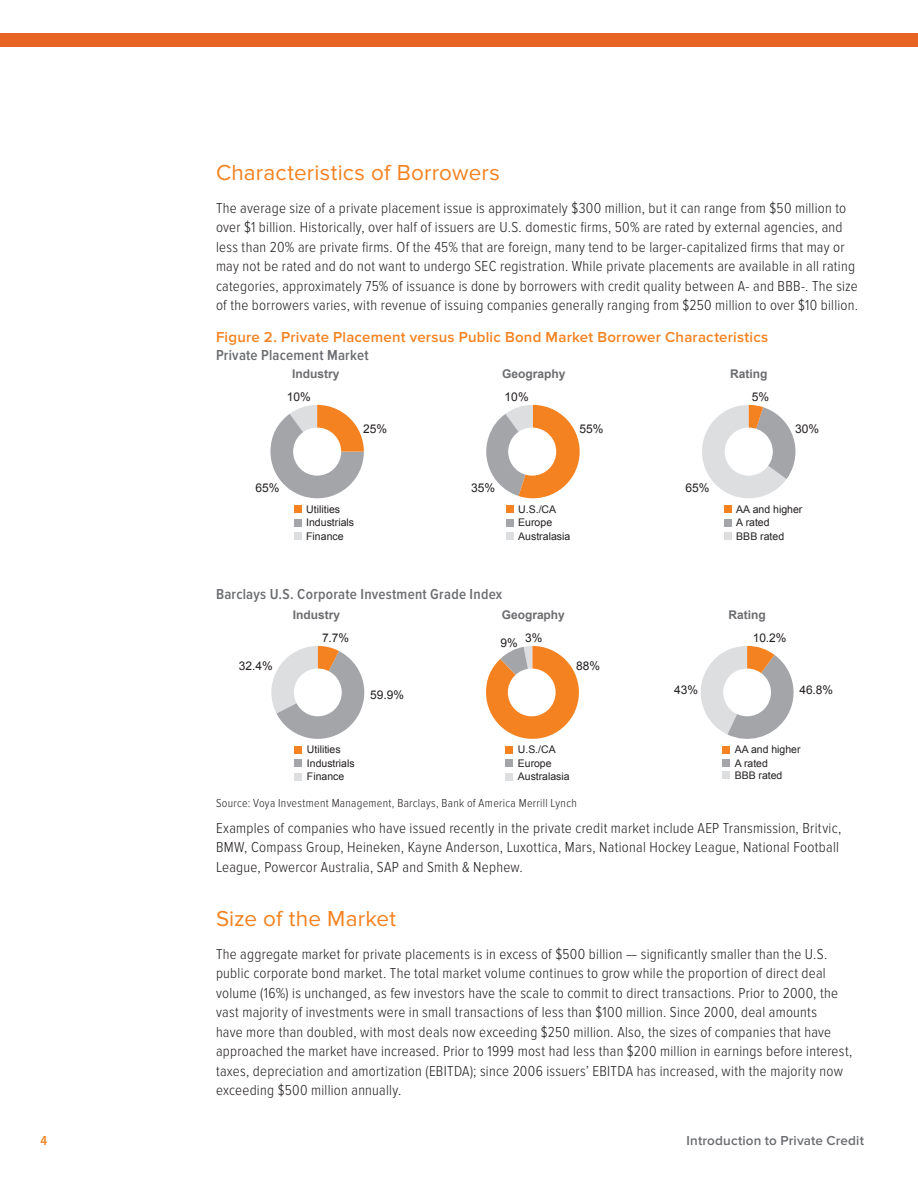
<style>
.page{position:relative;width:918px;height:1188px;background:#fff}
.page>*{position:absolute;margin:0;border:0;box-sizing:border-box;transform-origin:0 0}
.t1{font:22.5px "Proxima Nova";letter-spacing:.005em;color:#f58220}
.t2{font:300 15px/19.5px "Proxima Nova Cond";letter-spacing:.015em;color:#231f20}
.t3{font:600 15px "Proxima Nova";letter-spacing:.015em;color:#f58220}
.t4{font:600 15px "Proxima Nova Cond";letter-spacing:.015em;color:#6c6d70}
.t5{font:600 13.5px "Proxima Nova";letter-spacing:.01em;color:#6c6d70}
.t6{font:600 13.5px "Proxima Nova Cond";color:#f58220}
.t7{font:300 12px "Proxima Nova Cond";letter-spacing:.025em;color:#231f20}
.t8{font:12px "Arial";color:#231f20}
.t9{font:700 12px "Arial";color:#6c6d70}
.t10{font:10.5px/13.5px "Arial";color:#231f20}
</style>
<div class="page">
<div style="left:0;top:34px;width:918px;height:13px;background:#e86424"></div>
<svg style="left:270px;top:405px;width:94px;height:93px"></svg>
<svg style="left:486px;top:405px;width:94px;height:93px"></svg>
<svg style="left:702px;top:405px;width:94px;height:94px"></svg>
<div style="left:293px;top:428px;width:48px;height:48px;background:#fff;border-radius:50%"></div>
<div style="left:508px;top:428px;width:48px;height:48px;background:#fff;border-radius:50%"></div>
<div style="left:725px;top:428px;width:48px;height:48px;background:#fff;border-radius:50%"></div>
<div style="left:294px;top:505px;width:7px;height:8px;background:#f58220"></div>
<div style="left:294px;top:519px;width:7px;height:7px;background:#a4a5a9"></div>
<div style="left:294px;top:532px;width:7px;height:8px;background:#dddee0"></div>
<div style="left:506px;top:505px;width:7px;height:8px;background:#f58220"></div>
<div style="left:506px;top:519px;width:7px;height:7px;background:#a4a5a9"></div>
<div style="left:506px;top:532px;width:7px;height:8px;background:#dddee0"></div>
<div style="left:724px;top:505px;width:7px;height:8px;background:#f58220"></div>
<div style="left:724px;top:519px;width:7px;height:7px;background:#a4a5a9"></div>
<div style="left:724px;top:532px;width:7px;height:8px;background:#dddee0"></div>
<svg style="left:271px;top:646px;width:94px;height:93px"></svg>
<svg style="left:486px;top:646px;width:93px;height:93px"></svg>
<svg style="left:700px;top:646px;width:94px;height:93px"></svg>
<div style="left:294px;top:669px;width:48px;height:47px;background:#fff;border-radius:50%"></div>
<div style="left:508px;top:669px;width:48px;height:47px;background:#fff;border-radius:50%"></div>
<div style="left:723px;top:669px;width:48px;height:47px;background:#fff;border-radius:50%"></div>
<div style="left:506px;top:746px;width:7px;height:7px;background:#f58220"></div>
<div style="left:506px;top:759px;width:7px;height:8px;background:#a4a5a9"></div>
<div style="left:506px;top:773px;width:7px;height:7px;background:#dddee0"></div>
<div style="left:722px;top:746px;width:8px;height:7px;background:#f58220"></div>
<div style="left:722px;top:759px;width:8px;height:8px;background:#a4a5a9"></div>
<div style="left:722px;top:771px;width:8px;height:8px;background:#dddee0"></div>
<div style="left:295px;top:746px;width:7px;height:7px;background:#f58220"></div>
<div style="left:295px;top:759px;width:7px;height:8px;background:#a4a5a9"></div>
<div style="left:295px;top:773px;width:7px;height:7px;background:#dddee0"></div>
<h1 class="t1" style="left:216px;top:159px;width:285px">Characteristics of Borrowers</h1>
<p class="t2" style="left:216px;top:198px;width:644px">The average size of a private placement issue is approximately $300 million, but it can range from $50 million to over $1 billion. Historically, over half of issuers are U.S. domestic firms, 50% are rated by external agencies, and less than 20% are private firms. Of the 45% that are foreign, many tend to be larger-capitalized firms that may or may not be rated and do not want to undergo SEC registration. While private placements are available in all rating categories, approximately 75% of issuance is done by borrowers with credit quality between A- and BBB-. The size of the borrowers varies, with revenue of issuing companies generally ranging from $250 million to over $10 billion.</p>
<p class="t3" style="left:216px;top:328px;width:554px">Figure 2. Private Placement versus Public Bond Market Borrower Characteristics</p>
<p class="t4" style="left:216px;top:346px;width:154px">Private Placement Market</p>
<p class="t9" style="left:292px;top:366px;width:49px">Industry</p>
<p class="t8" style="left:287px;top:389px;width:26px">10%</p>
<p class="t9" style="left:502px;top:366px;width:65px">Geography</p>
<p class="t9" style="left:730px;top:366px;width:39px">Rating</p>
<p class="t8" style="left:505px;top:389px;width:26px">10%</p>
<p class="t8" style="left:752px;top:389px;width:19px">5%</p>
<p class="t8" style="left:363px;top:421px;width:26px">25%</p>
<p class="t8" style="left:579px;top:421px;width:26px">55%</p>
<p class="t8" style="left:795px;top:421px;width:26px">30%</p>
<p class="t8" style="left:256px;top:480px;width:26px">65%</p>
<p class="t8" style="left:471px;top:480px;width:26px">35%</p>
<p class="t8" style="left:685px;top:480px;width:26px">65%</p>
<p class="t10" style="left:306px;top:502px;width:49px">Utilities<br>Industrials<br>Finance</p>
<p class="t10" style="left:518px;top:502px;width:54px">U.S./CA<br>Europe<br>Australasia</p>
<p class="t10" style="left:736px;top:502px;width:68px">AA and higher<br>A rated<br>BBB rated</p>
<p class="t4" style="left:216px;top:586px;width:288px">Barclays U.S. Corporate Investment Grade Index</p>
<p class="t8" style="left:322px;top:630px;width:29px">7.7%</p>
<p class="t8" style="left:239px;top:658px;width:35px">32.4%</p>
<p class="t9" style="left:293px;top:607px;width:49px">Industry</p>
<p class="t9" style="left:502px;top:607px;width:65px">Geography</p>
<p class="t9" style="left:729px;top:607px;width:39px">Rating</p>
<p class="t8" style="left:525px;top:630px;width:19px">3%</p>
<p class="t8" style="left:753px;top:630px;width:35px">10.2%</p>
<p class="t8" style="left:501px;top:635px;width:19px">9%</p>
<p class="t8" style="left:576px;top:658px;width:25px">88%</p>
<p class="t8" style="left:370px;top:687px;width:35px">59.9%</p>
<p class="t8" style="left:674px;top:682px;width:25px">43%</p>
<p class="t8" style="left:799px;top:682px;width:35px">46.8%</p>
<p class="t10" style="left:518px;top:743px;width:53px">U.S./CA<br>Europe<br>Australasia</p>
<p class="t10" style="left:735px;top:743px;width:67px">AA and higher<br>A rated</p>
<p class="t10" style="left:307px;top:743px;width:49px">Utilities<br>Industrials<br>Finance</p>
<p class="t7" style="left:216px;top:796px;width:362px">Source: Voya Investment Management, Barclays, Bank of America Merrill Lynch</p>
<p class="t2" style="left:216px;top:818px;width:627px">Examples of companies who have issued recently in the private credit market include AEP Transmission, Britvic,<br>BMW, Compass Group, Heineken, Kayne Anderson, Luxottica, Mars, National Hockey League, National Football<br>League, Powercor Australia, SAP and Smith &amp; Nephew.</p>
<h1 class="t1" style="left:216px;top:905px;width:182px">Size of the Market</h1>
<p class="t2" style="left:216px;top:944px;width:638px">The aggregate market for private placements is in excess of $500 billion — significantly smaller than the U.S. public corporate bond market. The total market volume continues to grow while the proportion of direct deal volume (16%) is unchanged, as few investors have the scale to commit to direct transactions. Prior to 2000, the vast majority of investments were in small transactions of less than $100 million. Since 2000, deal amounts<br>have more than doubled, with most deals now exceeding $250 million. Also, the sizes of companies that have approached the market have increased. Prior to 1999 most had less than $200 million in earnings before interest, taxes, depreciation and amortization (EBITDA); since 2006 issuers’ EBITDA has increased, with the majority now exceeding $500 million annually.</p>
<p class="t10" style="left:735px;top:768px;width:49px">BBB rated</p>
<p class="t6" style="left:40px;top:1133px;width:8px">4</p>
<p class="t5" style="left:687px;top:1132px;width:179px">Introduction to Private Credit</p>
</div>
